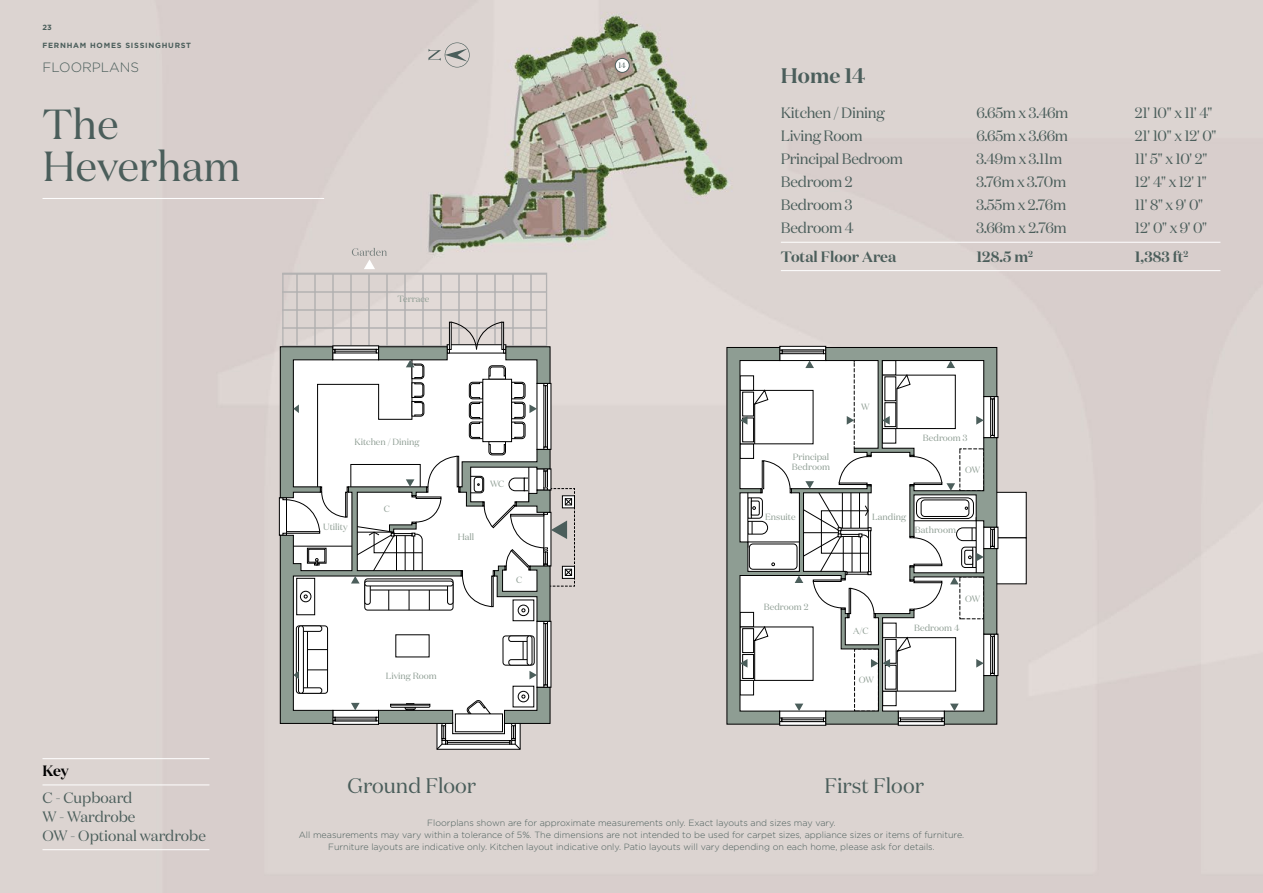
<style>
.page{position:relative;width:1263px;height:893px;background:#dcd4d1}
.page>*{position:absolute;margin:0;border:0;box-sizing:border-box;transform-origin:0 0}
.t1{font:42px/42px "Domaine Display";color:#4b5e5b}
.t2{font:21px "Domaine Display";color:#4b5e5b}
.t3{font:600 21px "Domaine Display";color:#4b5e5b}
.t4{font:15px "Domaine Display";letter-spacing:-.02em;color:#4b5e5b}
.t5{font:15px/18.8px "Domaine Display";color:#4b5e5b}
.t6{font:600 15px "Domaine Display";color:#4b5e5b}
.t7{font:600 15px "Domaine Display";color:#000}
.t8{font:300 13.5px "Gotham";color:#4b5e5b}
.t9{font:300 9px/12px "Gotham";color:#4b5e5b;text-align:center}
.t10{font:9px/10.8px "Domaine Display";color:#8e9d93}
.t11{font:7.8px "Domaine Display";color:#4b5e5b}
.t12{font:700 7.5px "Gotham";letter-spacing:.1em;color:#4b5e5b}
</style>
<div class="page">
<hr style="left:42px;top:758px;width:167px;height:1px;background:#fff">
<hr style="left:42px;top:784px;width:167px;height:1px;background:#fff">
<hr style="left:42px;top:849px;width:167px;height:1px;background:#fff">
<svg style="left:428px;top:42px;width:42px;height:26px"></svg>
<div style="left:615px;top:58px;width:14px;height:14px;background:#fff;border-radius:50%"></div>
<div style="left:615px;top:58px;width:15px;height:15px;border:1px solid #4b5e5b;border-radius:50%"></div>
<hr style="left:781px;top:242px;width:439px;height:1px;background:#fff">
<hr style="left:781px;top:270px;width:439px;height:1px;background:#fff">
<hr style="left:43px;top:198px;width:281px;height:1px;background:#fff">
<svg style="left:284px;top:275px;width:261px;height:47px;background:#d7d0ce"></svg>
<div style="left:282px;top:273px;width:265px;height:75px;border:1px solid #b3b2b2"></div>
<div style="left:279px;top:497px;width:8px;height:38px;border:1px solid #000"></div>
<svg style="left:280px;top:322px;width:295px;height:428px"></svg>
<div style="left:993px;top:492px;width:33px;height:46px;background:#fff"></div>
<div style="left:993px;top:492px;width:33px;height:46px;border:1px solid #000"></div>
<div style="left:993px;top:538px;width:33px;height:46px;background:#fff"></div>
<div style="left:779px;top:346px;width:47px;height:15px;border:1px solid #000"></div>
<svg style="left:727px;top:347px;width:13px;height:377px;background:#849288"></svg>
<svg style="left:740px;top:347px;width:257px;height:377px"></svg>
<svg style="left:352px;top:248px;width:35px;height:21px"></svg>
<p class="t12" style="left:43px;top:22px;width:11px">23</p>
<p class="t12" style="left:43px;top:40px;width:150px">FERNHAM HOMES SISSINGHURST</p>
<h3 class="t8" style="left:43px;top:58px;width:98px">FLOORPLANS</h3>
<p class="t11" style="left:618px;top:60px;width:9px">14</p>
<h1 class="t1" style="left:43px;top:103px;width:200px">The<br>Heverham</h1>
<p class="t10" style="left:397px;top:293px;width:34px">Terrace</p>
<p class="t10" style="left:354px;top:436px;width:67px">Kitchen / Dining</p>
<p class="t10" style="left:323px;top:521px;width:26px">Utility</p>
<p class="t10" style="left:384px;top:504px;width:8px">C</p>
<p class="t10" style="left:490px;top:478px;width:16px">WC</p>
<p class="t10" style="left:458px;top:531px;width:18px">Hall</p>
<p class="t10" style="left:516px;top:575px;width:8px">C</p>
<p class="t10" style="left:386px;top:671px;width:53px">Living Room</p>
<h2 class="t3" style="left:781px;top:62px;width:86px">Home 14</h2>
<h3 class="t4" style="left:781px;top:104px;width:105px">Kitchen / Dining</h3>
<h3 class="t4" style="left:976px;top:104px;width:94px">6.65m x 3.46m</h3>
<h3 class="t4" style="left:1135px;top:104px;width:79px">21' 10" x 11' 4"</h3>
<h3 class="t4" style="left:781px;top:127px;width:83px">Living Room</h3>
<h3 class="t4" style="left:976px;top:127px;width:93px">6.65m x 3.66m</h3>
<h3 class="t4" style="left:1135px;top:127px;width:83px">21' 10" x 12' 0"</h3>
<h3 class="t4" style="left:781px;top:150px;width:124px">Principal Bedroom</h3>
<h3 class="t4" style="left:976px;top:150px;width:87px">3.49m x 3.11m</h3>
<h3 class="t4" style="left:1135px;top:150px;width:74px">11' 5" x 10' 2"</h3>
<h3 class="t4" style="left:781px;top:173px;width:73px">Bedroom 2</h3>
<h3 class="t4" style="left:976px;top:173px;width:91px">3.76m x 3.70m</h3>
<h3 class="t4" style="left:1135px;top:173px;width:74px">12' 4" x 12' 1"</h3>
<h3 class="t4" style="left:781px;top:196px;width:73px">Bedroom 3</h3>
<h3 class="t4" style="left:976px;top:196px;width:91px">3.55m x 2.76m</h3>
<h3 class="t4" style="left:1135px;top:196px;width:70px">11' 8" x 9' 0"</h3>
<h3 class="t4" style="left:781px;top:219px;width:74px">Bedroom 4</h3>
<h3 class="t4" style="left:976px;top:219px;width:92px">3.66m x 2.76m</h3>
<h3 class="t4" style="left:1135px;top:219px;width:74px">12' 0" x 9' 0"</h3>
<h3 class="t6" style="left:781px;top:247px;width:117px">Total Floor Area</h3>
<h3 class="t6" style="left:976px;top:247px;width:58px">128.5 m<sup>2</sup></h3>
<h3 class="t6" style="left:1135px;top:247px;width:55px">1,383 ft<sup>2</sup></h3>
<p class="t10" style="left:792px;top:451px;width:40px">Principal<br>Bedroom</p>
<p class="t10" style="left:861px;top:401px;width:10px">W</p>
<p class="t10" style="left:923px;top:432px;width:46px">Bedroom 3</p>
<p class="t10" style="left:965px;top:465px;width:17px">OW</p>
<p class="t10" style="left:765px;top:511px;width:32px">Ensuite</p>
<p class="t10" style="left:872px;top:512px;width:35px">Landing</p>
<p class="t10" style="left:915px;top:524px;width:43px">Bathroom</p>
<p class="t10" style="left:764px;top:602px;width:46px">Bedroom 2</p>
<p class="t10" style="left:853px;top:625px;width:17px">A/C</p>
<p class="t10" style="left:859px;top:675px;width:17px">OW</p>
<p class="t10" style="left:965px;top:593px;width:17px">OW</p>
<p class="t10" style="left:914px;top:623px;width:47px">Bedroom 4</p>
<h3 class="t7" style="left:42px;top:761px;width:28px">Key</h3>
<h3 class="t5" style="left:42px;top:788px;width:165px">C - Cupboard<br>W - Wardrobe<br>OW - Optional wardrobe</h3>
<h2 class="t2" style="left:348px;top:772px;width:130px">Ground Floor</h2>
<h2 class="t2" style="left:824px;top:772px;width:101px">First Floor</h2>
<p class="t9" style="left:299px;top:817px;width:667px">Floorplans shown are for approximate measurements only. Exact layouts and sizes may vary.<br>All measurements may vary within a tolerance of 5%. The dimensions are not intended to be used for carpet sizes, appliance sizes or items of furniture.<br>Furniture layouts are indicative only. Kitchen layout indicative only. Patio layouts will vary depending on each home, please ask for details.</p>
</div>
